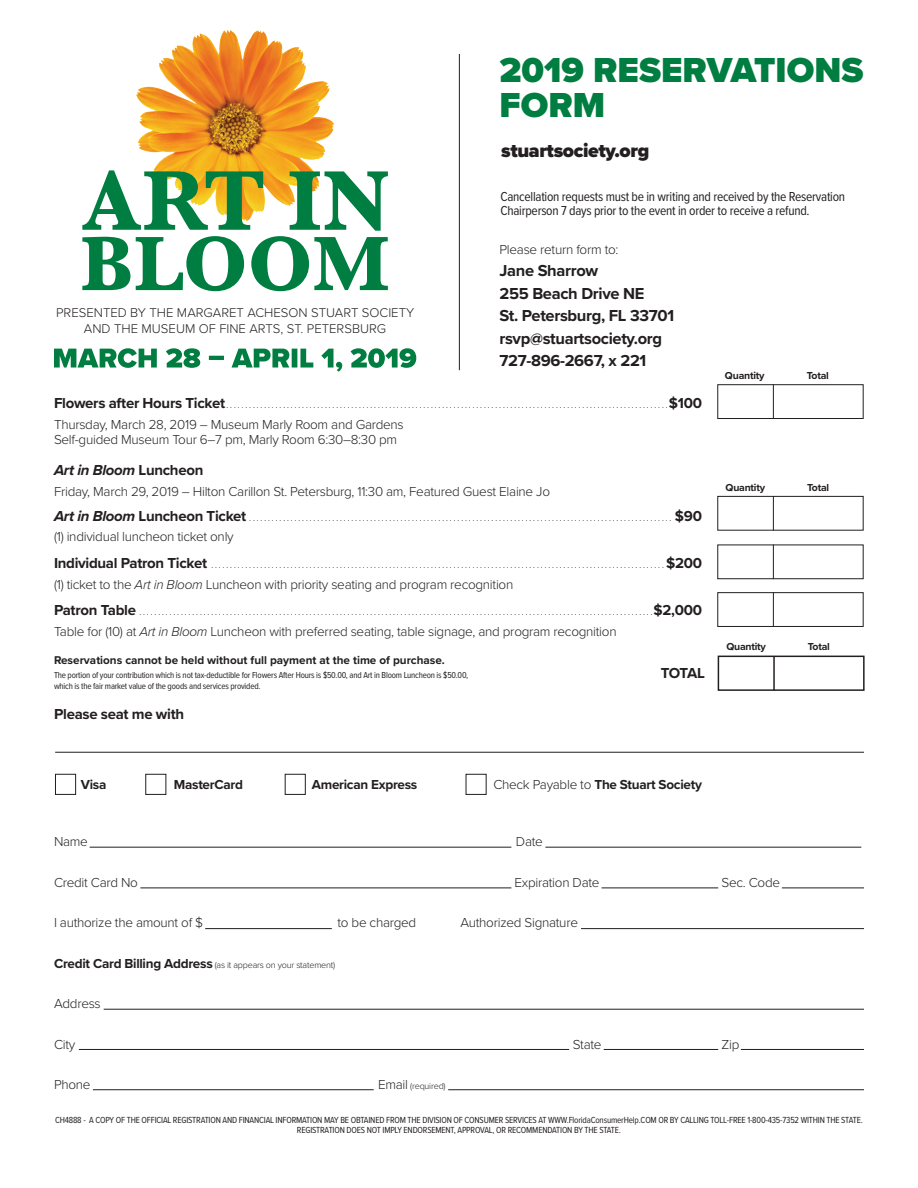
<style>
.page{position:relative;width:918px;height:1188px;background:#fff}
.page>*{position:absolute;margin:0;border:0;box-sizing:border-box;transform-origin:0 0}
.t1{font:900 36px/34.5px "Proxima Nova";color:#007d40}
.t2{font:900 19.5px "Proxima Nova";letter-spacing:-.02em;color:#231f20}
.t3{font:700 16.5px/22.5px "Proxima Nova";letter-spacing:-.02em;color:#231f20}
.t4{font:700 15px "Proxima Nova";letter-spacing:-.02em;color:#231f20}
.t5{font:italic 700 15px "Proxima Nova";letter-spacing:-.02em;color:#231f20}
.t6{font:300 13.5px/15px "Proxima Nova";letter-spacing:-.02em;color:#231f20}
.t7{font:13.5px/13.5px "Proxima Nova Cond";letter-spacing:-.02em;color:#231f20}
.t8{font:700 13.5px "Proxima Nova";letter-spacing:-.02em;color:#231f20}
.t9{font:300 13.2px/15.8px "Proxima Nova";color:#231f20;text-align:center}
.t10{font:700 11.7px "Proxima Nova";color:#231f20}
.t11{font:700 10.5px "Proxima Nova";letter-spacing:-.02em;color:#231f20}
.t12{font:9.15px/10.5px "Proxima Nova Cond";letter-spacing:-.02em;color:#231f20;text-align:center}
.t13{font:9px/10.5px "Proxima Nova Cond";letter-spacing:-.02em;color:#231f20}
.t14{font:300 9px "Proxima Nova";letter-spacing:-.02em;color:#231f20}
.t15{font:7.5px "Gotham";color:#231f20}
.s1{font-family:"Proxima Nova";font-weight:700;font-size:15px}
.s2{font-style:normal}
.s3{font-family:"Proxima Nova";font-weight:700;font-style:italic;font-size:15px}
.s4{font-style:italic}
.s5{font-weight:300}
.s6{font-weight:700;font-size:13.5px}
.s7{font-size:13.5px}
</style>
<div class="page">
<hr style="left:55px;top:752px;width:809px;height:1px;background:#231f20">
<div style="left:717px;top:384px;width:147px;height:35px;border:1px solid #231f20"></div>
<hr style="left:773px;top:384px;width:1px;height:35px;background:#231f20">
<img style="left:136px;top:30px;width:198px;height:140px">
<svg style="left:82px;top:170px;width:306px;height:121px"></svg>
<svg style="left:54px;top:348px;width:362px;height:24px"></svg>
<hr style="left:459px;top:54px;width:1px;height:316px;background:#231f20">
<hr style="left:90px;top:847px;width:421px;height:1px;background:#231f20">
<hr style="left:140px;top:888px;width:371px;height:1px;background:#231f20">
<hr style="left:602px;top:888px;width:116px;height:1px;background:#231f20">
<hr style="left:782px;top:888px;width:82px;height:1px;background:#231f20">
<hr style="left:205px;top:928px;width:127px;height:1px;background:#231f20">
<hr style="left:581px;top:928px;width:283px;height:1px;background:#231f20">
<hr style="left:104px;top:1009px;width:760px;height:1px;background:#231f20">
<hr style="left:79px;top:1049px;width:490px;height:1px;background:#231f20">
<hr style="left:545px;top:847px;width:316px;height:1px;background:#231f20">
<hr style="left:604px;top:1049px;width:114px;height:1px;background:#231f20">
<hr style="left:741px;top:1049px;width:123px;height:1px;background:#231f20">
<hr style="left:93px;top:1089px;width:281px;height:1px;background:#231f20">
<hr style="left:448px;top:1089px;width:416px;height:1px;background:#231f20">
<div style="left:55px;top:774px;width:21px;height:21px;border:1px solid #231f20"></div>
<div style="left:145px;top:774px;width:21px;height:21px;border:1px solid #231f20"></div>
<div style="left:285px;top:774px;width:21px;height:21px;border:1px solid #231f20"></div>
<div style="left:466px;top:774px;width:21px;height:21px;border:1px solid #231f20"></div>
<div style="left:717px;top:496px;width:147px;height:35px;border:1px solid #231f20"></div>
<hr style="left:773px;top:496px;width:1px;height:35px;background:#231f20">
<div style="left:717px;top:545px;width:147px;height:34px;border:1px solid #231f20"></div>
<hr style="left:773px;top:545px;width:1px;height:34px;background:#231f20">
<div style="left:717px;top:592px;width:147px;height:35px;border:1px solid #231f20"></div>
<hr style="left:773px;top:592px;width:1px;height:35px;background:#231f20">
<div style="left:718px;top:656px;width:147px;height:35px;border:2px solid #231f20"></div>
<hr style="left:773px;top:656px;width:2px;height:35px;background:#231f20">
<h1 class="t1" style="left:500px;top:53px;width:365px">2019 RESERVATIONS<br>FORM</h1>
<h2 class="t2" style="left:501px;top:136px;width:150px">stuartsociety.org</h2>
<h3 class="t9" style="left:56px;top:304px;width:360px">PRESENTED BY THE MARGARET ACHESON STUART SOCIETY<br>AND THE MUSEUM OF FINE ARTS, ST. PETERSBURG</h3>
<h3 class="t7" style="left:501px;top:190px;width:346px">Cancellation requests must be in writing and received by the Reservation<br>Chairperson 7 days prior to the event in order to receive a refund.</h3>
<h3 class="t6" style="left:500px;top:241px;width:121px">Please return form to:</h3>
<h3 class="t3" style="left:500px;top:259px;width:176px">Jane Sharrow<br>255 Beach Drive NE<br>St. Petersburg, FL 33701 rsvp@stuartsociety.org<br>727-896-2667, x 221</h3>
<h3 class="t11" style="left:725px;top:368px;width:41px">Quantity</h3>
<h3 class="t11" style="left:807px;top:368px;width:24px">Total</h3>
<p class="t15" style="left:54px;top:401px;width:650px"><span class="s1">Flowers after Hours Ticket</span> . . . . . . . . . . . . . . . . . . . . . . . . . . . . . . . . . . . . . . . . . . . . . . . . . . . . . . . . . . . . . . . . . . . . . . . . . . . . . . . . . . . . . . . . . . . . . . . . . . . . . . . . . . . . . . . . . . . . <span class="s1">$100</span></p>
<h3 class="t6" style="left:54px;top:416px;width:351px">Thursday, March 28, 2019 – Museum Marly Room and Gardens<br>Self-guided Museum Tour 6–7 pm, Marly Room 6:30–8:30 pm</h3>
<h3 class="t5" style="left:54px;top:459px;width:151px">Art in Bloom <span class="s2">Luncheon</span></h3>
<h3 class="t6" style="left:54px;top:483px;width:498px">Friday, March 29, 2019 – Hilton Carillon St. Petersburg, 11:30 am, Featured Guest Elaine Jo</h3>
<p class="t15" style="left:54px;top:514px;width:650px"><span class="s3">Art in Bloom</span> <span class="s1">Luncheon Ticket</span> . . . . . . . . . . . . . . . . . . . . . . . . . . . . . . . . . . . . . . . . . . . . . . . . . . . . . . . . . . . . . . . . . . . . . . . . . . . . . . . . . . . . . . . . . . . . . . . . . . . . . . . . . . . . . . . . <span class="s1">$90</span></p>
<h3 class="t6" style="left:54px;top:529px;width:181px">(1) individual luncheon ticket only</h3>
<p class="t15" style="left:54px;top:561px;width:650px"><span class="s1">Individual Patron Ticket</span> . . . . . . . . . . . . . . . . . . . . . . . . . . . . . . . . . . . . . . . . . . . . . . . . . . . . . . . . . . . . . . . . . . . . . . . . . . . . . . . . . . . . . . . . . . . . . . . . . . . . . . . . . . . . . . . . . . . . . . . . <span class="s1">$200</span></p>
<h3 class="t6" style="left:54px;top:576px;width:461px">(1) ticket to the <span class="s4">Art in Bloom</span> Luncheon with priority seating and program recognition</h3>
<p class="t15" style="left:54px;top:608px;width:650px"><span class="s1">Patron Table</span> . . . . . . . . . . . . . . . . . . . . . . . . . . . . . . . . . . . . . . . . . . . . . . . . . . . . . . . . . . . . . . . . . . . . . . . . . . . . . . . . . . . . . . . . . . . . . . . . . . . . . . . . . . . . . . . . . . . . . . . . . . . . . . . . . . . . . . . <span class="s1">$2,000</span></p>
<h3 class="t6" style="left:54px;top:623px;width:564px">Table for (10) at <span class="s4">Art in Bloom</span> Luncheon with preferred seating, table signage, and program recognition</h3>
<h3 class="t4" style="left:661px;top:662px;width:46px">TOTAL</h3>
<h3 class="t10" style="left:54px;top:652px;width:392px">Reservations cannot be held without full payment at the time of purchase.</h3>
<p class="t13" style="left:54px;top:669px;width:416px">The portion of your contribution which is not tax-deductible for Flowers After Hours is $50.00, and Art in Bloom Luncheon is $50.00, which is the fair market value of the goods and services provided.</p>
<h3 class="t4" style="left:54px;top:703px;width:132px">Please seat me with</h3>
<h3 class="t11" style="left:726px;top:479px;width:41px">Quantity</h3>
<h3 class="t11" style="left:807px;top:479px;width:24px">Total</h3>
<h3 class="t11" style="left:726px;top:639px;width:41px">Quantity</h3>
<h3 class="t11" style="left:808px;top:639px;width:24px">Total</h3>
<h3 class="t8" style="left:81px;top:775px;width:27px">Visa</h3>
<h3 class="t8" style="left:174px;top:775px;width:71px">MasterCard</h3>
<h3 class="t8" style="left:312px;top:775px;width:107px">American Express</h3>
<h3 class="t8" style="left:493px;top:775px;width:210px"><span class="s5">Check Payable to</span> The Stuart Society</h3>
<h3 class="t6" style="left:54px;top:834px;width:35px">Name</h3>
<h3 class="t6" style="left:516px;top:834px;width:28px">Date</h3>
<h3 class="t6" style="left:54px;top:874px;width:86px">Credit Card No</h3>
<h3 class="t6" style="left:514px;top:874px;width:87px">Expiration Date</h3>
<h3 class="t6" style="left:721px;top:874px;width:60px">Sec. Code</h3>
<h3 class="t6" style="left:54px;top:915px;width:151px">I authorize the amount of $</h3>
<h3 class="t6" style="left:338px;top:915px;width:80px">to be charged</h3>
<h3 class="t6" style="left:460px;top:915px;width:119px">Authorized Signature</h3>
<p class="t14" style="left:54px;top:958px;width:283px"><span class="s6">Credit Card Billing Address</span> (as it appears on your statement)</p>
<h3 class="t6" style="left:54px;top:996px;width:48px">Address</h3>
<h3 class="t6" style="left:54px;top:1036px;width:23px">City</h3>
<h3 class="t6" style="left:573px;top:1036px;width:30px">State</h3>
<h3 class="t6" style="left:721px;top:1036px;width:19px">Zip</h3>
<h3 class="t6" style="left:54px;top:1077px;width:38px">Phone</h3>
<p class="t14" style="left:378px;top:1080px;width:69px"><span class="s7">Email</span> (required)</p>
<p class="t12" style="left:55px;top:1114px;width:809px">CH4888 - A COPY OF THE OFFICIAL REGISTRATION AND FINANCIAL INFORMATION MAY BE OBTAINED FROM THE DIVISION OF CONSUMER SERVICES AT WWW.FloridaConsumerHelp.COM OR BY CALLING TOLL-FREE 1-800-435-7352 WITHIN THE STATE.<br>REGISTRATION DOES NOT IMPLY ENDORSEMENT, APPROVAL, OR RECOMMENDATION BY THE STATE.</p>
</div>
